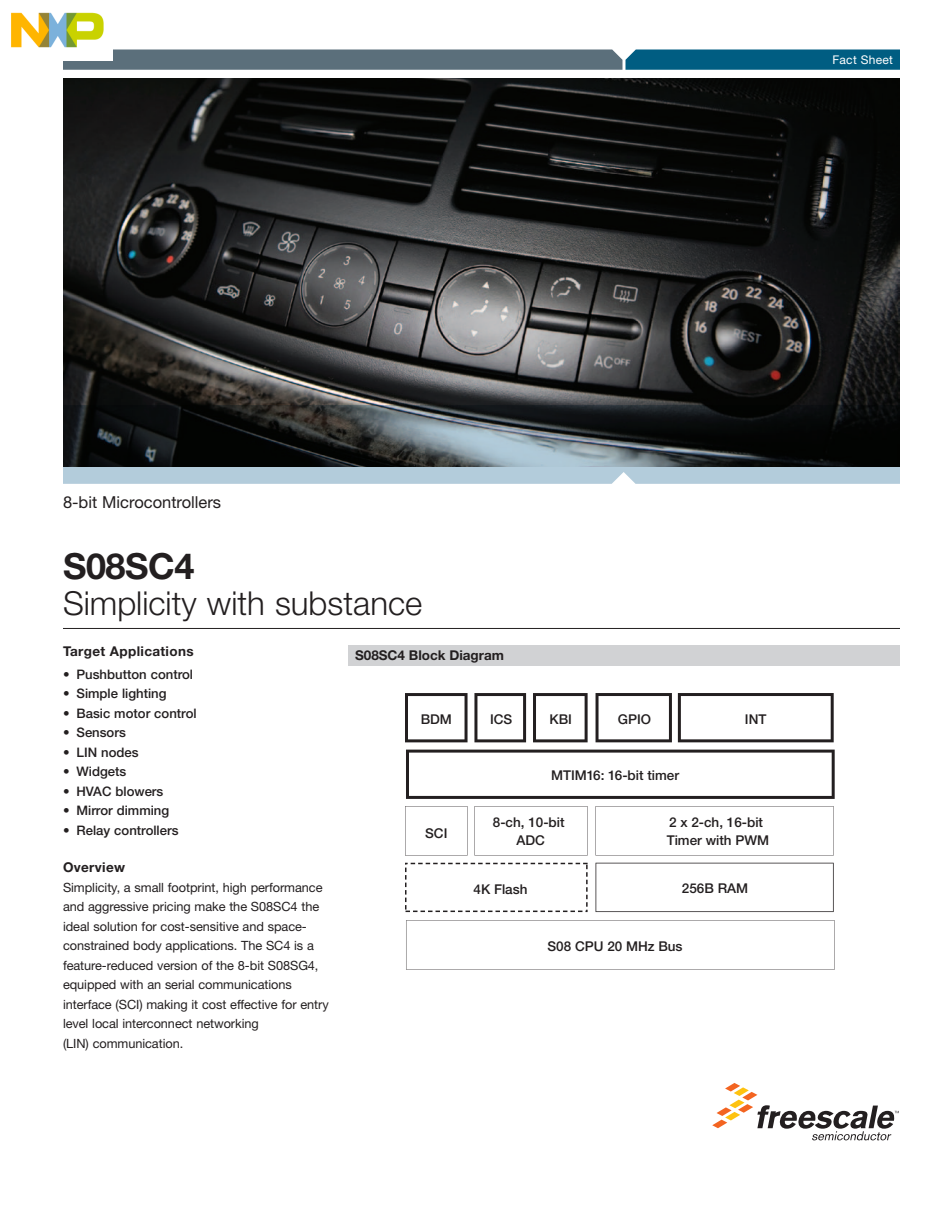
<style>
.page{position:relative;width:936px;height:1206px;background:#fff}
.page>*{position:absolute;margin:0;border:0;box-sizing:border-box;transform-origin:0 0}
.t1{font:700 36px "Helvetica Neue LT Pro";letter-spacing:-.01em;color:#231f20}
.t2{font:300 33px "Helvetica Neue LT Pro";color:#231f20}
.t3{font:16.5px "Helvetica Neue LT Pro";color:#231f20}
.t4{font:500 13.5px/17.9px "Helvetica Neue LT Pro";color:#231f20;text-align:center}
.t5{font:700 13.5px "Helvetica Neue LT Pro";letter-spacing:.025em;color:#231f20}
.t6{font:700 13.5px "Helvetica Neue LT Pro";color:#231f20}
.t7{font:500 13.2px "Helvetica Neue LT Pro";color:#231f20}
.t8{font:12.75px/19.5px "Helvetica Neue LT Pro";letter-spacing:-.005em;color:#231f20}
.t9{font:12px "Helvetica Neue LT Pro";letter-spacing:.02em;color:#fff}
</style>
<div class="page">
<img style="left:63px;top:78px;width:837px;height:327px">
<svg style="left:712px;top:1083px;width:187px;height:57px"></svg>
<svg style="left:63px;top:50px;width:837px;height:20px;background:#416d80"></svg>
<hr style="left:63px;top:628px;width:837px;height:1px;background:#231f20">
<div style="left:348px;top:645px;width:552px;height:21px;background:#d1d2d4"></div>
<svg style="left:405px;top:863px;width:183px;height:49px"></svg>
<svg style="left:596px;top:863px;width:238px;height:49px"></svg>
<svg style="left:406px;top:920px;width:429px;height:50px"></svg>
<svg style="left:474px;top:806px;width:114px;height:50px"></svg>
<svg style="left:405px;top:806px;width:63px;height:50px"></svg>
<svg style="left:596px;top:806px;width:238px;height:49px"></svg>
<svg style="left:406px;top:750px;width:429px;height:49px"></svg>
<svg style="left:533px;top:693px;width:55px;height:49px"></svg>
<svg style="left:474px;top:693px;width:52px;height:49px"></svg>
<svg style="left:405px;top:693px;width:63px;height:49px"></svg>
<svg style="left:678px;top:693px;width:156px;height:49px"></svg>
<svg style="left:596px;top:693px;width:76px;height:49px"></svg>
<svg style="left:63px;top:405px;width:837px;height:79px;background:#475155"></svg>
<img style="left:11px;top:12px;width:101px;height:48px">
<p class="t9" style="left:833px;top:52px;width:62px">Fact Sheet</p>
<p class="t3" style="left:63px;top:492px;width:160px">8-bit Microcontrollers</p>
<h1 class="t1" style="left:63px;top:543px;width:133px">S08SC4</h1>
<h2 class="t2" style="left:63px;top:583px;width:361px">Simplicity with substance</h2>
<p class="t6" style="left:355px;top:647px;width:150px">S08SC4 Block Diagram</p>
<p class="t5" style="left:63px;top:643px;width:132px">Target Applications</p>
<p class="t7" style="left:63px;top:666px;width:132px">• Pushbutton control</p>
<p class="t7" style="left:63px;top:686px;width:105px">• Simple lighting</p>
<p class="t7" style="left:63px;top:705px;width:135px">• Basic motor control</p>
<p class="t7" style="left:63px;top:725px;width:64px">• Sensors</p>
<p class="t7" style="left:63px;top:744px;width:77px">• LIN nodes</p>
<p class="t7" style="left:63px;top:764px;width:65px">• Widgets</p>
<p class="t7" style="left:63px;top:783px;width:102px">• HVAC blowers</p>
<p class="t7" style="left:63px;top:803px;width:108px">• Mirror dimming</p>
<p class="t7" style="left:63px;top:822px;width:117px">• Relay controllers</p>
<p class="t5" style="left:63px;top:859px;width:64px">Overview</p>
<p class="t8" style="left:63px;top:877px;width:267px">Simplicity, a small footprint, high performance and aggressive pricing make the S08SC4 the ideal solution for cost-sensitive and space&shy;constrained body applications. The SC4 is a feature-reduced version of the 8-bit S08SG4, equipped with an serial communications interface (SCI) making it cost effective for entry level local interconnect networking<br>(LIN) communication.</p>
<p class="t4" style="left:421px;top:711px;width:33px">BDM</p>
<p class="t4" style="left:490px;top:711px;width:24px">ICS</p>
<p class="t4" style="left:550px;top:711px;width:24px">KBI</p>
<p class="t4" style="left:618px;top:710px;width:35px">GPIO</p>
<p class="t4" style="left:745px;top:710px;width:23px">INT</p>
<p class="t4" style="left:551px;top:766px;width:130px">MTIM16: 16-bit timer</p>
<p class="t4" style="left:425px;top:824px;width:24px">SCI</p>
<p class="t4" style="left:667px;top:813px;width:104px;text-align:left">2 x 2-ch, 16-bit<br>Timer with PWM</p>
<p class="t4" style="left:493px;top:813px;width:73px">8-ch, 10-bit<br>ADC</p>
<p class="t4" style="left:474px;top:880px;width:56px">4K Flash</p>
<p class="t4" style="left:682px;top:879px;width:68px">256B RAM</p>
<p class="t4" style="left:548px;top:937px;width:137px">S08 CPU 20 MHz Bus</p>
</div>
